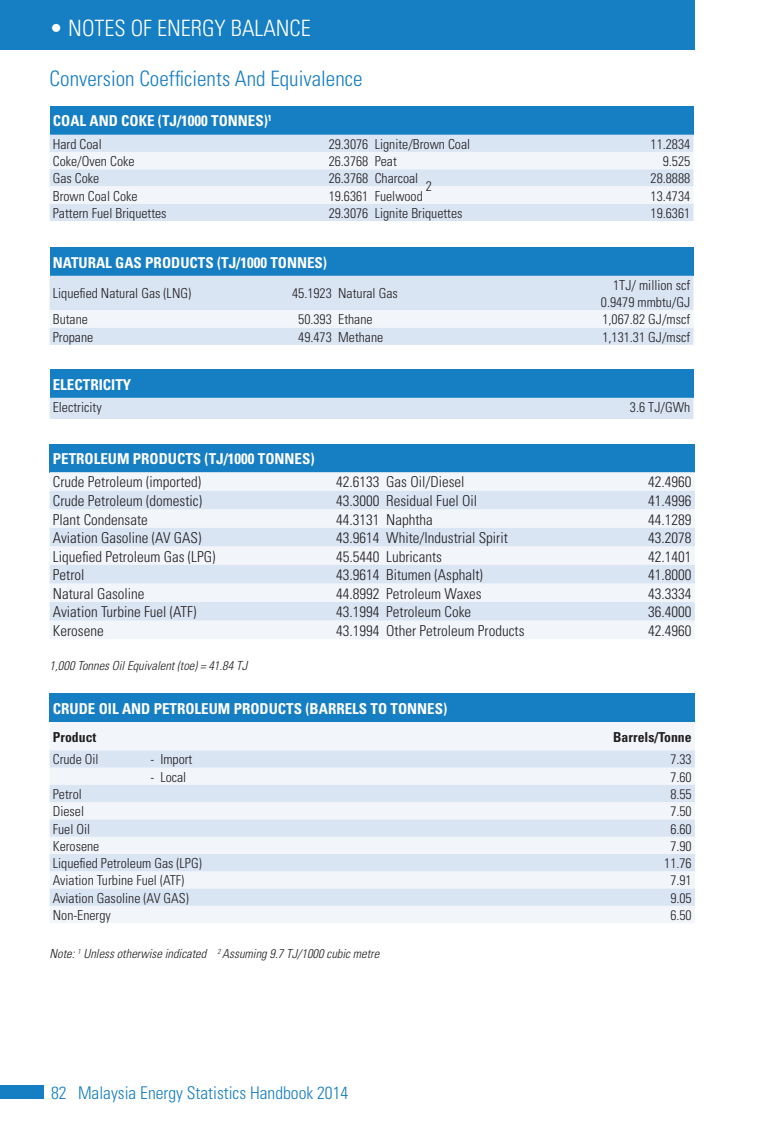
<style>
.page{position:relative;width:780px;height:1134px;background:#fff}
.page>*{position:absolute;margin:0;border:0;box-sizing:border-box;transform-origin:0 0}
.t1{font:300 condensed 22.5px "Univers";color:#fff}
.t2{font:300 condensed 21.25px "Univers";color:#167ec2}
.t3{font:300 condensed 17.5px "Univers";color:#167ec2}
.t4{font:300 condensed 15px "Univers";color:#231f20}
.t5{font:700 condensed 15px "Univers";color:#fff}
.t6{font:300 condensed 13.75px/17.2px "Univers";color:#231f20;text-align:right}
.t7{font:700 condensed 13.75px "Univers";color:#231f20}
.t8{font:italic 300 condensed 12.5px "Univers";color:#231f20}
</style>
<div class="page">
<div style="left:0;top:1085px;width:43px;height:13px;background:#167ec2"></div>
<div style="left:0;top:0;width:694px;height:50px;background:#167ec2"></div>
<div style="left:50px;top:694px;width:644px;height:28px;background:#167ec2"></div>
<div style="left:50px;top:722px;width:644px;height:201px;background:#f2f6fb"></div>
<svg style="left:50px;top:750px;width:644px;height:156px;fill:#dae5f4"></svg>
<div style="left:50px;top:106px;width:643px;height:29px;background:#167ec2"></div>
<div style="left:50px;top:135px;width:643px;height:86px;background:#dae5f4"></div>
<svg style="left:50px;top:152px;width:643px;height:52px"></svg>
<div style="left:50px;top:444px;width:644px;height:28px;background:#167ec2"></div>
<div style="left:50px;top:472px;width:644px;height:167px;background:#f2f6fb"></div>
<svg style="left:50px;top:491px;width:644px;height:129px;fill:#dae5f4"></svg>
<div style="left:50px;top:369px;width:643px;height:29px;background:#167ec2"></div>
<div style="left:50px;top:398px;width:643px;height:21px;background:#dae5f4"></div>
<div style="left:50px;top:247px;width:643px;height:29px;background:#167ec2"></div>
<div style="left:50px;top:276px;width:643px;height:69px;background:#dae5f4"></div>
<div style="left:50px;top:310px;width:643px;height:18px;background:#f2f6fb"></div>
<h1 class="t1" style="left:50px;top:20px;width:263px">• NOTES OF ENERGY BALANCE</h1>
<h2 class="t2" style="left:50px;top:71px;width:314px">Conversion Coefficients And Equivalence</h2>
<p class="t5" style="left:53px;top:116px;width:220px">COAL AND COKE (TJ/1000 TONNES)<sup>1</sup></p>
<p class="t6" style="left:53px;top:137px;width:50px">Hard Coal</p>
<p class="t6" style="left:328px;top:137px;width:143px">29.3076 Lignite/Brown Coal</p>
<p class="t6" style="left:650px;top:137px;width:41px">11.2834</p>
<p class="t6" style="left:53px;top:154px;width:83px">Coke/Oven Coke</p>
<p class="t6" style="left:328px;top:154px;width:70px">26.3768 Peat</p>
<p class="t6" style="left:662px;top:154px;width:29px">9.525</p>
<p class="t6" style="left:53px;top:171px;width:48px">Gas Coke</p>
<p class="t6" style="left:328px;top:171px;width:91px">26.3768 Charcoal</p>
<p class="t6" style="left:650px;top:171px;width:41px">28.8888</p>
<p class="t6" style="left:53px;top:188px;width:86px">Brown Coal Coke</p>
<p class="t6" style="left:328px;top:188px;width:96px">19.6361 Fuelwood</p>
<p class="t6" style="left:426px;top:178px;width:8px">2</p>
<p class="t6" style="left:650px;top:188px;width:41px">13.4734</p>
<p class="t6" style="left:53px;top:206px;width:115px">Pattern Fuel Briquettes</p>
<p class="t6" style="left:328px;top:206px;width:135px">29.3076 Lignite Briquettes</p>
<p class="t6" style="left:650px;top:206px;width:41px">19.6361</p>
<p class="t5" style="left:53px;top:257px;width:276px">NATURAL GAS PRODUCTS (TJ/1000 TONNES)</p>
<p class="t6" style="left:53px;top:286px;width:140px">Liquefied Natural Gas (LNG)</p>
<p class="t6" style="left:292px;top:286px;width:107px">45.1923 Natural Gas</p>
<p class="t6" style="left:601px;top:278px;width:91px">1TJ/ million scf<br>0.9479 mmbtu/GJ</p>
<p class="t6" style="left:53px;top:312px;width:37px">Butane</p>
<p class="t6" style="left:298px;top:312px;width:76px">50.393 Ethane</p>
<p class="t6" style="left:602px;top:312px;width:89px">1,067.82 GJ/mscf</p>
<p class="t6" style="left:53px;top:330px;width:42px">Propane</p>
<p class="t6" style="left:298px;top:330px;width:86px">49.473 Methane</p>
<p class="t6" style="left:602px;top:330px;width:89px">1,131.31 GJ/mscf</p>
<p class="t5" style="left:53px;top:379px;width:80px">ELECTRICITY</p>
<p class="t6" style="left:53px;top:400px;width:50px">Electricity</p>
<p class="t6" style="left:630px;top:400px;width:62px">3.6 TJ/GWh</p>
<p class="t5" style="left:53px;top:453px;width:263px">PETROLEUM PRODUCTS (TJ/1000 TONNES)</p>
<p class="t4" style="left:53px;top:477px;width:150px">Crude Petroleum (imported)</p>
<p class="t4" style="left:336px;top:477px;width:130px">42.6133 Gas Oil/Diesel</p>
<p class="t4" style="left:648px;top:477px;width:45px">42.4960</p>
<p class="t4" style="left:53px;top:495px;width:151px">Crude Petroleum (domestic)</p>
<p class="t4" style="left:336px;top:495px;width:142px">43.3000 Residual Fuel Oil</p>
<p class="t4" style="left:648px;top:495px;width:45px">41.4996</p>
<p class="t4" style="left:53px;top:514px;width:96px">Plant Condensate</p>
<p class="t4" style="left:336px;top:514px;width:98px">44.3131 Naphtha</p>
<p class="t4" style="left:648px;top:514px;width:45px">44.1289</p>
<p class="t4" style="left:53px;top:532px;width:150px">Aviation Gasoline (AV GAS)</p>
<p class="t4" style="left:336px;top:532px;width:173px">43.9614 White/Industrial Spirit</p>
<p class="t4" style="left:648px;top:532px;width:45px">43.2078</p>
<p class="t4" style="left:53px;top:551px;width:164px">Liquefied Petroleum Gas (LPG)</p>
<p class="t4" style="left:336px;top:551px;width:107px">45.5440 Lubricants</p>
<p class="t4" style="left:648px;top:551px;width:45px">42.1401</p>
<p class="t4" style="left:53px;top:569px;width:33px">Petrol</p>
<p class="t4" style="left:336px;top:569px;width:148px">43.9614 Bitumen (Asphalt)</p>
<p class="t4" style="left:648px;top:569px;width:45px">41.8000</p>
<p class="t4" style="left:53px;top:588px;width:93px">Natural Gasoline</p>
<p class="t4" style="left:336px;top:588px;width:147px">44.8992 Petroleum Waxes</p>
<p class="t4" style="left:648px;top:588px;width:45px">43.3334</p>
<p class="t4" style="left:53px;top:606px;width:145px">Aviation Turbine Fuel (ATF)</p>
<p class="t4" style="left:336px;top:606px;width:136px">43.1994 Petroleum Coke</p>
<p class="t4" style="left:648px;top:606px;width:45px">36.4000</p>
<p class="t4" style="left:53px;top:625px;width:52px">Kerosene</p>
<p class="t4" style="left:336px;top:625px;width:190px">43.1994 Other Petroleum Products</p>
<p class="t4" style="left:648px;top:625px;width:45px">42.4960</p>
<p class="t8" style="left:50px;top:661px;width:199px">1,000 Tonnes Oil Equivalent (toe) = 41.84 TJ</p>
<p class="t5" style="left:53px;top:703px;width:396px">CRUDE OIL AND PETROLEUM PRODUCTS (BARRELS TO TONNES)</p>
<p class="t7" style="left:53px;top:732px;width:45px">Product</p>
<p class="t7" style="left:613px;top:732px;width:80px">Barrels/Tonne</p>
<p class="t6" style="left:53px;top:752px;width:47px">Crude Oil</p>
<p class="t6" style="left:150px;top:752px;width:44px">- Import</p>
<p class="t6" style="left:670px;top:752px;width:23px">7.33</p>
<p class="t6" style="left:150px;top:770px;width:37px">- Local</p>
<p class="t6" style="left:670px;top:770px;width:23px">7.60</p>
<p class="t6" style="left:53px;top:787px;width:31px">Petrol</p>
<p class="t6" style="left:670px;top:787px;width:23px">8.55</p>
<p class="t6" style="left:53px;top:804px;width:33px">Diesel</p>
<p class="t6" style="left:670px;top:804px;width:23px">7.50</p>
<p class="t6" style="left:53px;top:821px;width:39px">Fuel Oil</p>
<p class="t6" style="left:670px;top:821px;width:23px">6.60</p>
<p class="t6" style="left:53px;top:839px;width:48px">Kerosene</p>
<p class="t6" style="left:670px;top:839px;width:23px">7.90</p>
<p class="t6" style="left:53px;top:856px;width:150px">Liquefied Petroleum Gas (LPG)</p>
<p class="t6" style="left:664px;top:856px;width:29px">11.76</p>
<p class="t6" style="left:53px;top:873px;width:133px">Aviation Turbine Fuel (ATF)</p>
<p class="t6" style="left:670px;top:873px;width:23px">7.91</p>
<p class="t6" style="left:53px;top:890px;width:137px">Aviation Gasoline (AV GAS)</p>
<p class="t6" style="left:670px;top:890px;width:23px">9.05</p>
<p class="t6" style="left:53px;top:908px;width:60px">Non-Energy</p>
<p class="t6" style="left:670px;top:908px;width:23px">6.50</p>
<p class="t8" style="left:50px;top:949px;width:331px">Note: <sup>1</sup> Unless otherwise indicated <sup>2</sup> Assuming 9.7 TJ/1000 cubic metre</p>
<p class="t3" style="left:51px;top:1086px;width:299px">82 Malaysia Energy Statistics Handbook 2014</p>
</div>
